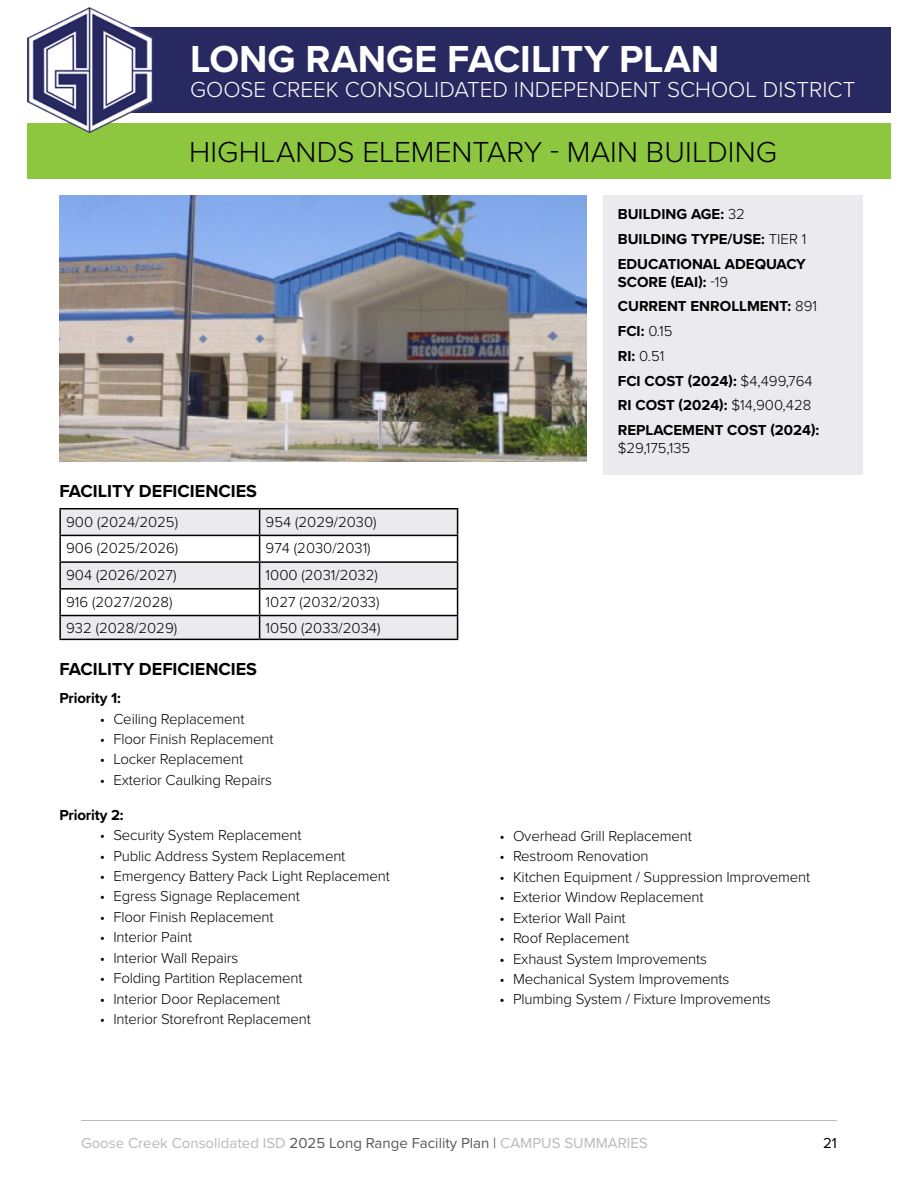
<style>
.page{position:relative;width:918px;height:1188px;background:#fff}
.page>*{position:absolute;margin:0;border:0;box-sizing:border-box;transform-origin:0 0}
.t1{font:700 39px "Proxima Nova";color:#fff}
.t2{font:300 30px "Proxima Nova";letter-spacing:.005em;color:#000}
.t3{font:300 22.5px "Proxima Nova";color:#fff}
.t4{font:700 18px "Proxima Nova";color:#000}
.t5{font:300 15px "Proxima Nova";letter-spacing:-.01em;color:#000}
.t6{font:700 15px/24.8px "Proxima Nova";color:#000}
.t7{font:15px "Proxima Nova";color:#b8babc}
.t8{font:15px "Proxima Nova";color:#000}
.s1{font-weight:300}
.s2{color:#58595b}
</style>
<div class="page">
<hr style="left:81px;top:1120px;width:756px;height:1px;background:#b8babc">
<div style="left:55px;top:28px;width:836px;height:85px;background:#282961"></div>
<div style="left:27px;top:124px;width:864px;height:55px;background:#8dc73f"></div>
<img style="left:59px;top:195px;width:527px;height:266px">
<div style="left:603px;top:195px;width:260px;height:280px;background:#eaeaef"></div>
<svg style="left:61px;top:509px;width:396px;height:130px;fill:#eaeaef"></svg>
<hr style="left:59px;top:508px;width:201px;height:1px;background:#000">
<hr style="left:59px;top:509px;width:2px;height:26px;background:#000">
<hr style="left:260px;top:508px;width:198px;height:1px;background:#000">
<hr style="left:59px;top:535px;width:201px;height:1px;background:#000">
<hr style="left:59px;top:536px;width:2px;height:25px;background:#000">
<hr style="left:260px;top:535px;width:198px;height:1px;background:#000">
<hr style="left:59px;top:590px;width:2px;height:25px;background:#000">
<hr style="left:59px;top:561px;width:201px;height:2px;background:#000">
<hr style="left:59px;top:563px;width:2px;height:25px;background:#000">
<hr style="left:59px;top:588px;width:201px;height:2px;background:#000">
<hr style="left:260px;top:561px;width:198px;height:2px;background:#000">
<hr style="left:260px;top:588px;width:198px;height:2px;background:#000">
<hr style="left:59px;top:615px;width:201px;height:1px;background:#000">
<hr style="left:59px;top:616px;width:2px;height:23px;background:#000">
<hr style="left:59px;top:639px;width:201px;height:1px;background:#000">
<hr style="left:260px;top:615px;width:198px;height:1px;background:#000">
<svg style="left:259px;top:509px;width:1px;height:130px"></svg>
<svg style="left:457px;top:509px;width:1px;height:130px"></svg>
<hr style="left:260px;top:639px;width:198px;height:1px;background:#000">
<img style="left:27px;top:7px;width:128px;height:127px">
<h1 class="t1" style="left:190px;top:30px;width:530px">LONG RANGE FACILITY PLAN</h1>
<h3 class="t3" style="left:190px;top:73px;width:667px">GOOSE CREEK CONSOLIDATED INDEPENDENT SCHOOL DISTRICT</h3>
<h2 class="t2" style="left:189px;top:129px;width:590px">HIGHLANDS ELEMENTARY - MAIN BUILDING</h2>
<p class="t4" style="left:59px;top:477px;width:199px">FACILITY DEFICIENCIES</p>
<p class="t5" style="left:66px;top:510px;width:113px">900 (2024/2025)</p>
<p class="t5" style="left:266px;top:510px;width:112px">954 (2029/2030)</p>
<p class="t5" style="left:66px;top:537px;width:114px">906 (2025/2026)</p>
<p class="t5" style="left:266px;top:537px;width:107px">974 (2030/2031)</p>
<p class="t5" style="left:66px;top:564px;width:112px">904 (2026/2027)</p>
<p class="t5" style="left:266px;top:564px;width:114px">1000 (2031/2032)</p>
<p class="t5" style="left:66px;top:590px;width:108px">916 (2027/2028)</p>
<p class="t5" style="left:266px;top:590px;width:115px">1027 (2032/2033)</p>
<p class="t5" style="left:66px;top:617px;width:113px">932 (2028/2029)</p>
<p class="t5" style="left:266px;top:617px;width:116px">1050 (2033/2034)</p>
<p class="t4" style="left:59px;top:656px;width:199px">FACILITY DEFICIENCIES</p>
<p class="t6" style="left:59px;top:685px;width:63px">Priority 1:</p>
<p class="t5" style="left:100px;top:707px;width:146px">• Ceiling Replacement</p>
<p class="t5" style="left:100px;top:728px;width:175px">• Floor Finish Replacement</p>
<p class="t5" style="left:100px;top:748px;width:145px">• Locker Replacement</p>
<p class="t5" style="left:100px;top:769px;width:174px">• Exterior Caulking Repairs</p>
<p class="t6" style="left:59px;top:802px;width:66px">Priority 2:</p>
<p class="t5" style="left:100px;top:824px;width:203px">• Security System Replacement</p>
<p class="t5" style="left:100px;top:844px;width:247px">• Public Address System Replacement</p>
<p class="t5" style="left:100px;top:865px;width:291px">• Emergency Battery Pack Light Replacement</p>
<p class="t5" style="left:100px;top:885px;width:202px">• Egress Signage Replacement</p>
<p class="t5" style="left:100px;top:906px;width:175px">• Floor Finish Replacement</p>
<p class="t5" style="left:100px;top:926px;width:94px">• Interior Paint</p>
<p class="t5" style="left:100px;top:947px;width:140px">• Interior Wall Repairs</p>
<p class="t5" style="left:100px;top:967px;width:204px">• Folding Partition Replacement</p>
<p class="t5" style="left:100px;top:987px;width:182px">• Interior Door Replacement</p>
<p class="t5" style="left:100px;top:1008px;width:213px">• Interior Storefront Replacement</p>
<p class="t6" style="left:618px;top:202px;width:190px">BUILDING AGE: <span class="s1">32<br></span>BUILDING TYPE/USE: <span class="s1">TIER 1<br></span>EDUCATIONAL ADEQUACY</p>
<p class="t6" style="left:618px;top:269px;width:203px">SCORE (EAI): <span class="s1">-19<br></span>CURRENT ENROLLMENT: <span class="s1">891<br></span>FCI: <span class="s1">0.15<br></span>RI: <span class="s1">0.51<br></span>FCI COST (2024): <span class="s1">$4,499,764<br></span>RI COST (2024): <span class="s1">$14,900,428<br></span>REPLACEMENT COST (2024):</p>
<p class="t5" style="left:618px;top:437px;width:74px">$29,175,135</p>
<p class="t5" style="left:500px;top:825px;width:194px">• Overhead Grill Replacement</p>
<p class="t5" style="left:500px;top:845px;width:151px">• Restroom Renovation</p>
<p class="t5" style="left:500px;top:866px;width:312px">• Kitchen Equipment / Suppression Improvement</p>
<p class="t5" style="left:500px;top:886px;width:206px">• Exterior Window Replacement</p>
<p class="t5" style="left:500px;top:907px;width:128px">• Exterior Wall Paint</p>
<p class="t5" style="left:500px;top:927px;width:131px">• Roof Replacement</p>
<p class="t5" style="left:500px;top:947px;width:209px">• Exhaust System Improvements</p>
<p class="t5" style="left:500px;top:968px;width:231px">• Mechanical System Improvements</p>
<p class="t5" style="left:500px;top:988px;width:273px">• Plumbing System / Fixture Improvements</p>
<p class="t7" style="left:81px;top:1131px;width:568px">Goose Creek Consolidated ISD <span class="s2">2025 Long Range Facility Plan |</span> CAMPUS SUMMARIES</p>
<p class="t8" style="left:823px;top:1131px;width:15px">21</p>
</div>
